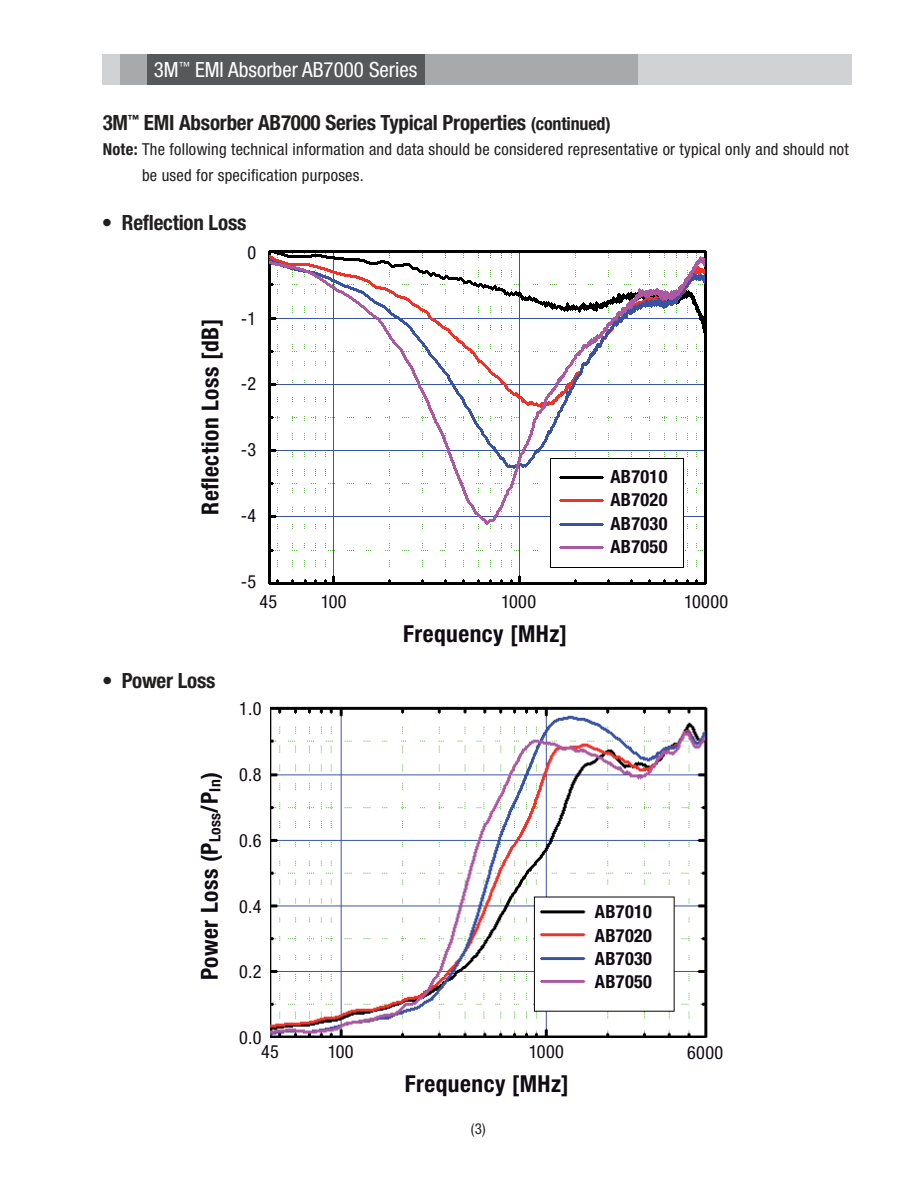
<style>
.page{position:relative;width:918px;height:1188px;background:#fff}
.page>*{position:absolute;margin:0;border:0;box-sizing:border-box;transform-origin:0 0}
.t1{font:700 condensed 23.4px "Helvetica Neue LT Std";letter-spacing:.02em;color:#110b14}
.t2{font:700 condensed 21px "Helvetica Neue LT Std";letter-spacing:-.01em;color:#221f1f}
.t3{font:condensed 21px "Helvetica Neue LT Std";color:#fff}
.t4{font:condensed 18.3px/14px "Helvetica Neue LT Std";letter-spacing:.02em;color:#110b14}
.t5{font:700 condensed 18.3px/23.4px "Helvetica Neue LT Std";letter-spacing:.02em;color:#110b14;text-align:justify}
.t6{font:condensed 16.5px/25.5px "Helvetica Neue LT Std";letter-spacing:.015em;color:#221f1f}
.t7{font:condensed 15px "Helvetica Neue LT Std";color:#221f1f}
.s1{font-size:18px}
.s2{font-weight:700}
</style>
<div class="page">
<div style="left:637px;top:54px;width:215px;height:30px;background:#d1d2d4"></div>
<div style="left:422px;top:54px;width:216px;height:30px;background:#a7a9ab"></div>
<div style="left:102px;top:54px;width:18px;height:30px;background:#d1d2d4"></div>
<div style="left:120px;top:54px;width:27px;height:30px;background:#a7a9ab"></div>
<div style="left:147px;top:54px;width:277px;height:30px;background:#57585a"></div>
<img style="left:268px;top:250px;width:439px;height:335px">
<div style="left:606px;top:465px;width:72px;height:96px;background:#fff"></div>
<img style="left:270px;top:706px;width:438px;height:332px">
<div style="left:587px;top:900px;width:73px;height:96px;background:#fff"></div>
<p class="t3" style="left:154px;top:61px;width:265px">3M<sup>™</sup> EMI Absorber AB7000 Series</p>
<p class="t2" style="left:103px;top:114px;width:509px">3M<sup>™</sup> EMI Absorber AB7000 Series Typical Properties <span class="s1">(continued)</span></p>
<p class="t6" style="left:142px;top:138px;width:708px;text-indent:-39px"><span class="s2">Note:</span> The following technical information and data should be considered representative or typical only and should not be used for specification purposes.</p>
<p class="t2" style="left:102px;top:215px;width:146px">• Reflection Loss</p>
<p class="t4" style="left:248px;top:245px;width:10px">0</p>
<h1 class="t1" style="left:202px;top:515px;width:197px;rotate:-90deg">Reflection Loss [dB]</h1>
<p class="t2" style="left:102px;top:672px;width:115px">• Power Loss</p>
<p class="t4" style="left:241px;top:311px;width:17px">-1</p>
<p class="t4" style="left:241px;top:377px;width:17px">-2</p>
<p class="t4" style="left:241px;top:443px;width:17px">-3</p>
<p class="t4" style="left:241px;top:509px;width:17px">-4</p>
<p class="t4" style="left:241px;top:575px;width:17px">-5</p>
<p class="t5" style="left:610px;top:466px;width:59px">AB7010<br>AB7020<br>AB7030<br>AB7050</p>
<p class="t4" style="left:259px;top:595px;width:19px">45</p>
<p class="t4" style="left:321px;top:595px;width:27px">100</p>
<p class="t4" style="left:501px;top:595px;width:37px">1000</p>
<p class="t4" style="left:684px;top:595px;width:46px">10000</p>
<p class="t4" style="left:239px;top:702px;width:24px">1.0</p>
<h1 class="t1" style="left:403px;top:625px;width:166px">Frequency [MHz]</h1>
<h1 class="t1" style="left:201px;top:980px;width:209px;rotate:-90deg">Power Loss (P<sub>Loss</sub>/P<sub>In</sub>)</h1>
<p class="t4" style="left:239px;top:768px;width:24px">0.8</p>
<p class="t4" style="left:239px;top:833px;width:24px">0.6</p>
<p class="t4" style="left:239px;top:899px;width:24px">0.4</p>
<p class="t4" style="left:239px;top:965px;width:24px">0.2</p>
<p class="t4" style="left:261px;top:1031px;width:19px;text-indent:-22px">0.0<br>45</p>
<p class="t5" style="left:595px;top:901px;width:59px">AB7010<br>AB7020<br>AB7030<br>AB7050</p>
<p class="t4" style="left:328px;top:1045px;width:27px">100</p>
<p class="t4" style="left:529px;top:1045px;width:37px">1000</p>
<p class="t4" style="left:687px;top:1045px;width:38px">6000</p>
<h1 class="t1" style="left:405px;top:1075px;width:166px">Frequency [MHz]</h1>
<p class="t7" style="left:471px;top:1123px;width:16px">(3)</p>
</div>
